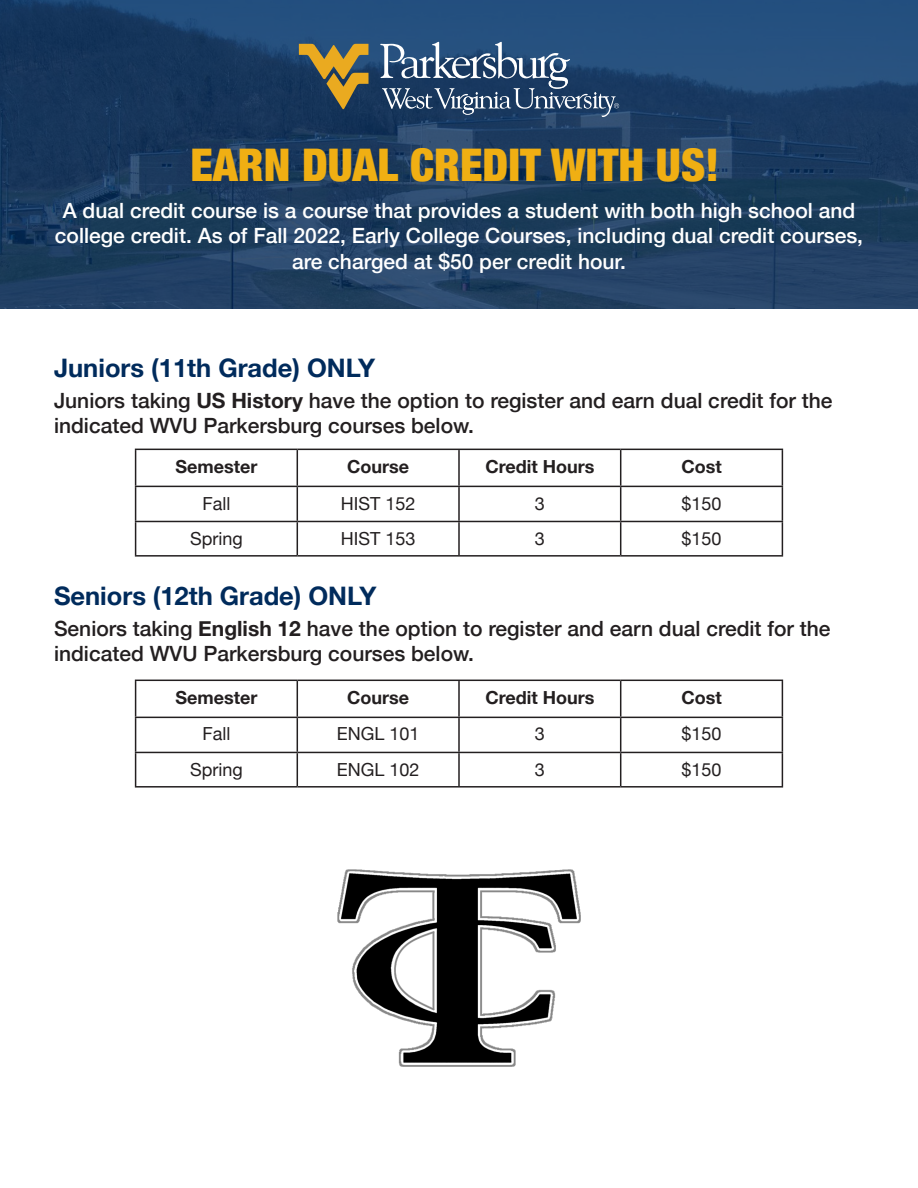
<style>
.page{position:relative;width:918px;height:1188px;background:#fff}
.page>*{position:absolute;margin:0;border:0;box-sizing:border-box;transform-origin:0 0}
.t1{font:900 condensed 45px "Helvetica Neue";color:#f0af13}
.t2{font:700 25.5px "Helvetica Neue";color:#002b5c}
.t3{font:500 21px/25.2px "Helvetica Neue";color:#231f20}
.t4{font:500 21px/25.2px "Helvetica Neue";color:#fff;text-align:center}
.t5{font:18px "Helvetica Neue";color:#231f20}
.t6{font:700 18px "Helvetica Neue";color:#231f20}
.s1{font-weight:700}
</style>
<div class="page">
<svg style="left:0;top:0;width:918px;height:309px;background:#1e3f64"></svg>
<hr style="left:135px;top:449px;width:162px;height:1px;background:#231f20">
<hr style="left:135px;top:450px;width:1px;height:36px;background:#231f20">
<hr style="left:297px;top:449px;width:162px;height:1px;background:#231f20">
<hr style="left:297px;top:450px;width:1px;height:36px;background:#231f20">
<hr style="left:459px;top:449px;width:162px;height:1px;background:#231f20">
<hr style="left:458px;top:450px;width:2px;height:36px;background:#231f20">
<hr style="left:621px;top:449px;width:162px;height:1px;background:#231f20">
<hr style="left:620px;top:450px;width:1px;height:36px;background:#231f20">
<hr style="left:782px;top:450px;width:1px;height:36px;background:#231f20">
<hr style="left:135px;top:486px;width:162px;height:1px;background:#231f20">
<hr style="left:135px;top:487px;width:1px;height:34px;background:#231f20">
<hr style="left:297px;top:486px;width:162px;height:1px;background:#231f20">
<hr style="left:297px;top:487px;width:1px;height:34px;background:#231f20">
<hr style="left:459px;top:486px;width:162px;height:1px;background:#231f20">
<hr style="left:458px;top:487px;width:2px;height:34px;background:#231f20">
<hr style="left:621px;top:486px;width:162px;height:1px;background:#231f20">
<hr style="left:620px;top:487px;width:1px;height:34px;background:#231f20">
<hr style="left:782px;top:487px;width:1px;height:34px;background:#231f20">
<hr style="left:135px;top:521px;width:162px;height:1px;background:#231f20">
<hr style="left:135px;top:522px;width:1px;height:33px;background:#231f20">
<hr style="left:297px;top:521px;width:162px;height:1px;background:#231f20">
<hr style="left:297px;top:522px;width:1px;height:33px;background:#231f20">
<hr style="left:459px;top:521px;width:162px;height:1px;background:#231f20">
<hr style="left:458px;top:522px;width:2px;height:33px;background:#231f20">
<hr style="left:621px;top:521px;width:162px;height:1px;background:#231f20">
<hr style="left:620px;top:522px;width:1px;height:33px;background:#231f20">
<hr style="left:782px;top:522px;width:1px;height:33px;background:#231f20">
<hr style="left:135px;top:555px;width:162px;height:2px;background:#231f20">
<hr style="left:297px;top:555px;width:162px;height:2px;background:#231f20">
<hr style="left:459px;top:555px;width:162px;height:2px;background:#231f20">
<hr style="left:621px;top:555px;width:162px;height:2px;background:#231f20">
<hr style="left:135px;top:680px;width:162px;height:1px;background:#231f20">
<hr style="left:135px;top:681px;width:1px;height:36px;background:#231f20">
<hr style="left:297px;top:680px;width:162px;height:1px;background:#231f20">
<hr style="left:297px;top:681px;width:1px;height:36px;background:#231f20">
<hr style="left:459px;top:680px;width:162px;height:1px;background:#231f20">
<hr style="left:458px;top:681px;width:2px;height:36px;background:#231f20">
<hr style="left:621px;top:680px;width:162px;height:1px;background:#231f20">
<hr style="left:620px;top:681px;width:1px;height:36px;background:#231f20">
<hr style="left:782px;top:681px;width:1px;height:36px;background:#231f20">
<hr style="left:135px;top:717px;width:162px;height:1px;background:#231f20">
<hr style="left:135px;top:718px;width:1px;height:34px;background:#231f20">
<hr style="left:297px;top:717px;width:162px;height:1px;background:#231f20">
<hr style="left:297px;top:718px;width:1px;height:34px;background:#231f20">
<hr style="left:459px;top:717px;width:162px;height:1px;background:#231f20">
<hr style="left:458px;top:718px;width:2px;height:34px;background:#231f20">
<hr style="left:621px;top:717px;width:162px;height:1px;background:#231f20">
<hr style="left:620px;top:718px;width:1px;height:34px;background:#231f20">
<hr style="left:782px;top:718px;width:1px;height:34px;background:#231f20">
<hr style="left:135px;top:752px;width:162px;height:1px;background:#231f20">
<hr style="left:135px;top:753px;width:1px;height:33px;background:#231f20">
<hr style="left:297px;top:752px;width:162px;height:1px;background:#231f20">
<hr style="left:297px;top:753px;width:1px;height:33px;background:#231f20">
<hr style="left:459px;top:752px;width:162px;height:1px;background:#231f20">
<hr style="left:458px;top:753px;width:2px;height:33px;background:#231f20">
<hr style="left:621px;top:752px;width:162px;height:1px;background:#231f20">
<hr style="left:620px;top:753px;width:1px;height:33px;background:#231f20">
<hr style="left:782px;top:753px;width:1px;height:33px;background:#231f20">
<hr style="left:135px;top:786px;width:162px;height:2px;background:#231f20">
<hr style="left:297px;top:786px;width:162px;height:2px;background:#231f20">
<hr style="left:459px;top:786px;width:162px;height:2px;background:#231f20">
<hr style="left:621px;top:786px;width:162px;height:2px;background:#231f20">
<svg style="left:299px;top:44px;width:70px;height:65px;background:#716946"></svg>
<svg style="left:380px;top:42px;width:239px;height:75px;background:#436082"></svg>
<img style="left:337px;top:870px;width:244px;height:196px">
<p class="t1" style="left:190px;top:128px;width:530px">EARN DUAL CREDIT WITH US!</p>
<p class="t4" style="left:55px;top:197px;width:810px">A dual credit course is a course that provides a student with both high school and college credit. As of Fall 2022, Early College Courses, including dual credit courses, are charged at $50 per credit hour.</p>
<p class="t2" style="left:54px;top:348px;width:323px">Juniors (11th Grade) ONLY</p>
<p class="t3" style="left:54px;top:386px;width:780px">Juniors taking <span class="s1">US History</span> have the option to register and earn dual credit for the indicated WVU Parkersburg courses below.</p>
<p class="t6" style="left:175px;top:452px;width:83px">Semester</p>
<p class="t6" style="left:347px;top:452px;width:64px">Course</p>
<p class="t6" style="left:485px;top:452px;width:111px">Credit Hours</p>
<p class="t6" style="left:681px;top:452px;width:42px">Cost</p>
<p class="t5" style="left:202px;top:490px;width:29px">Fall</p>
<p class="t5" style="left:341px;top:490px;width:76px">HIST 152</p>
<p class="t5" style="left:535px;top:490px;width:12px">3</p>
<p class="t5" style="left:682px;top:490px;width:42px">$150</p>
<p class="t5" style="left:190px;top:525px;width:54px">Spring</p>
<p class="t5" style="left:341px;top:525px;width:76px">HIST 153</p>
<p class="t5" style="left:535px;top:525px;width:12px">3</p>
<p class="t5" style="left:682px;top:525px;width:42px">$150</p>
<p class="t2" style="left:54px;top:576px;width:324px">Seniors (12th Grade) ONLY</p>
<p class="t3" style="left:54px;top:614px;width:778px">Seniors taking <span class="s1">English 12</span> have the option to register and earn dual credit for the indicated WVU Parkersburg courses below.</p>
<p class="t6" style="left:175px;top:683px;width:83px">Semester</p>
<p class="t6" style="left:347px;top:683px;width:64px">Course</p>
<p class="t6" style="left:485px;top:683px;width:111px">Credit Hours</p>
<p class="t6" style="left:681px;top:683px;width:42px">Cost</p>
<p class="t5" style="left:202px;top:721px;width:29px">Fall</p>
<p class="t5" style="left:337px;top:721px;width:84px">ENGL 101</p>
<p class="t5" style="left:535px;top:721px;width:12px">3</p>
<p class="t5" style="left:682px;top:721px;width:42px">$150</p>
<p class="t5" style="left:190px;top:756px;width:54px">Spring</p>
<p class="t5" style="left:337px;top:756px;width:84px">ENGL 102</p>
<p class="t5" style="left:535px;top:756px;width:12px">3</p>
<p class="t5" style="left:682px;top:756px;width:42px">$150</p>
</div>
